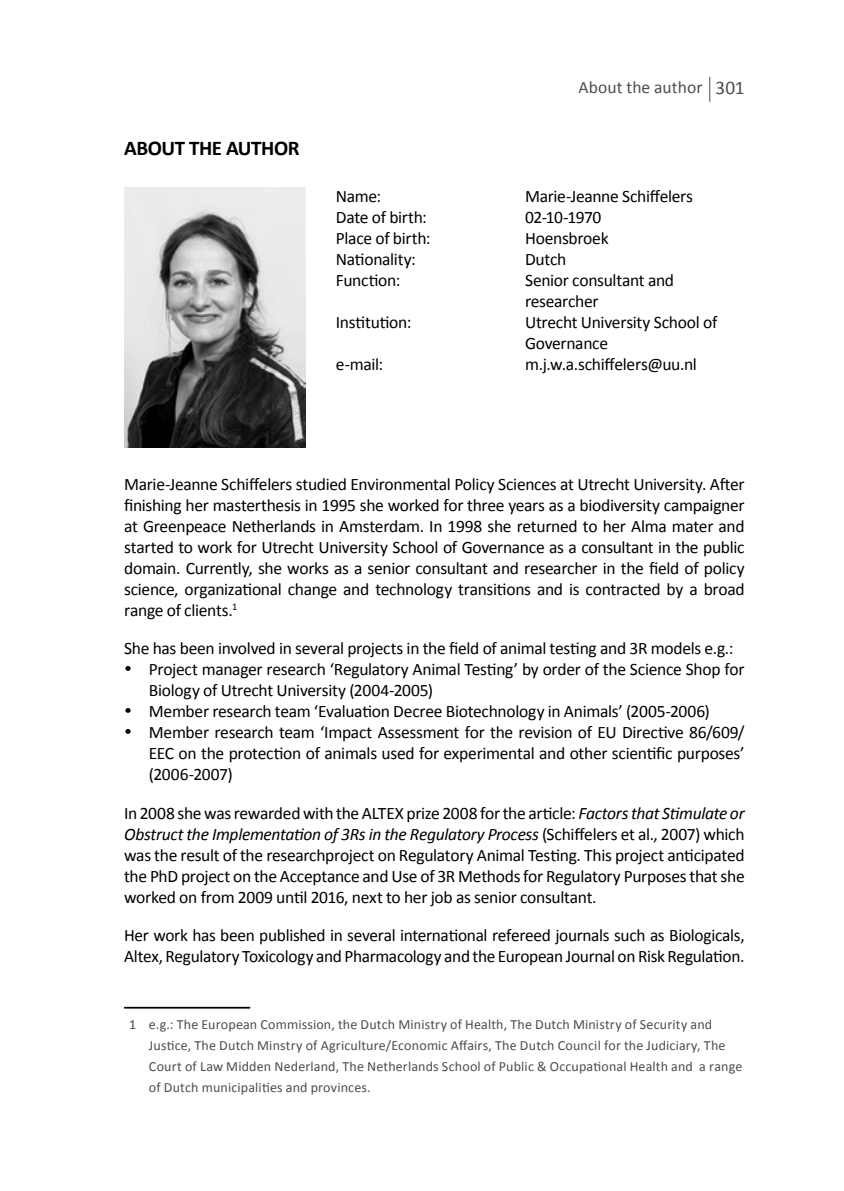
<style>
.page{position:relative;width:844px;height:1191px;background:#fff}
.page>*{position:absolute;margin:0;border:0;box-sizing:border-box;transform-origin:0 0}
.t1{font:700 21px "Calibri";letter-spacing:-.02em;color:#000}
.t2{font:17.5px/21px "Calibri";letter-spacing:-.015em;color:#000}
.t3{font:17.5px "Calibri";letter-spacing:.005em;color:#4d4d4d}
.t4{font:14px/21px "Calibri";letter-spacing:.01em;color:#4d4d4d}
.s1{font-size:19.25px}
.s2{font-style:italic}
</style>
<div class="page">
<svg style="left:709px;top:77px;width:1px;height:25px"></svg>
<img style="left:124px;top:187px;width:181px;height:260px">
<hr style="left:124px;top:1006px;width:126px;height:2px;background:#000">
<p class="t1" style="left:124px;top:134px;width:177px">ABOUT THE AUTHOR</p>
<p class="t3" style="left:578px;top:77px;width:168px">About the author <span class="s1">301</span></p>
<p class="t2" style="left:336px;top:186px;width:47px">Name:</p>
<p class="t2" style="left:525px;top:186px;width:169px">Marie-Jeanne Schiffelers</p>
<p class="t2" style="left:336px;top:207px;width:92px">Date of birth:</p>
<p class="t2" style="left:525px;top:207px;width:78px">02-10-1970</p>
<p class="t2" style="left:336px;top:228px;width:96px">Place of birth:</p>
<p class="t2" style="left:525px;top:228px;width:85px">Hoensbroek</p>
<p class="t2" style="left:336px;top:249px;width:81px">Nationality:</p>
<p class="t2" style="left:525px;top:249px;width:43px">Dutch</p>
<p class="t2" style="left:336px;top:270px;width:66px">Function:</p>
<p class="t2" style="left:525px;top:270px;width:150px">Senior consultant and researcher</p>
<p class="t2" style="left:336px;top:312px;width:77px">Institution:</p>
<p class="t2" style="left:525px;top:312px;width:194px">Utrecht University School of<br>Governance</p>
<p class="t2" style="left:336px;top:354px;width:49px">e-mail:</p>
<p class="t2" style="left:525px;top:354px;width:173px">m.j.w.a.schiffelers@uu.nl</p>
<p class="t2" style="left:124px;top:473px;width:622px;text-align:justify">Marie-Jeanne Schiffelers studied Environmental Policy Sciences at Utrecht University. After finishing her masterthesis in 1995 she worked for three years as a biodiversity campaigner at Greenpeace Netherlands in Amsterdam. In 1998 she returned to her Alma mater and started to work for Utrecht University School of Governance as a consultant in the public domain. Currently, she works as a senior consultant and researcher in the field of policy science, organizational change and technology transitions and is contracted by a broad range of clients.<sup>1</sup></p>
<p class="t2" style="left:124px;top:638px;width:610px">She has been involved in several projects in the field of animal testing and 3R models e.g.:</p>
<p class="t2" style="left:149px;top:659px;width:597px;text-indent:-25px">• Project manager research ‘Regulatory Animal Testing’ by order of the Science Shop for<br>Biology of Utrecht University (2004-2005)</p>
<p class="t2" style="left:124px;top:701px;width:587px">• Member research team ‘Evaluation Decree Biotechnology in Animals’ (2005-2006)</p>
<p class="t2" style="left:149px;top:722px;width:597px;text-align:justify;text-indent:-25px">• Member research team ‘Impact Assessment for the revision of EU Directive 86/609/ EEC on the protection of animals used for experimental and other scientific purposes’ (2006-2007)</p>
<p class="t2" style="left:124px;top:802px;width:622px;text-align:justify">In 2008 she was rewarded with the ALTEX prize 2008 for the article: <span class="s2">Factors that Stimulate or Obstruct the Implementation of 3Rs in the Regulatory Process</span> (Schiffelers et al., 2007) which was the result of the researchproject on Regulatory Animal Testing. This project anticipated the PhD project on the Acceptance and Use of 3R Methods for Regulatory Purposes that she worked on from 2009 until 2016, next to her job as senior consultant.</p>
<p class="t2" style="left:124px;top:925px;width:622px">Her work has been published in several international refereed journals such as Biologicals,<br>Altex, Regulatory Toxicology and Pharmacology and the European Journal on Risk Regulation.</p>
<p class="t4" style="left:149px;top:1013px;width:594px;text-indent:-20px">1 e.g.: The European Commission, the Dutch Ministry of Health, The Dutch Ministry of Security and Justice, The Dutch Minstry of Agriculture/Economic Affairs, The Dutch Council for the Judiciary, The Court of Law Midden Nederland, The Netherlands School of Public &amp; Occupational Health and a range of Dutch municipalities and provinces.</p>
</div>
